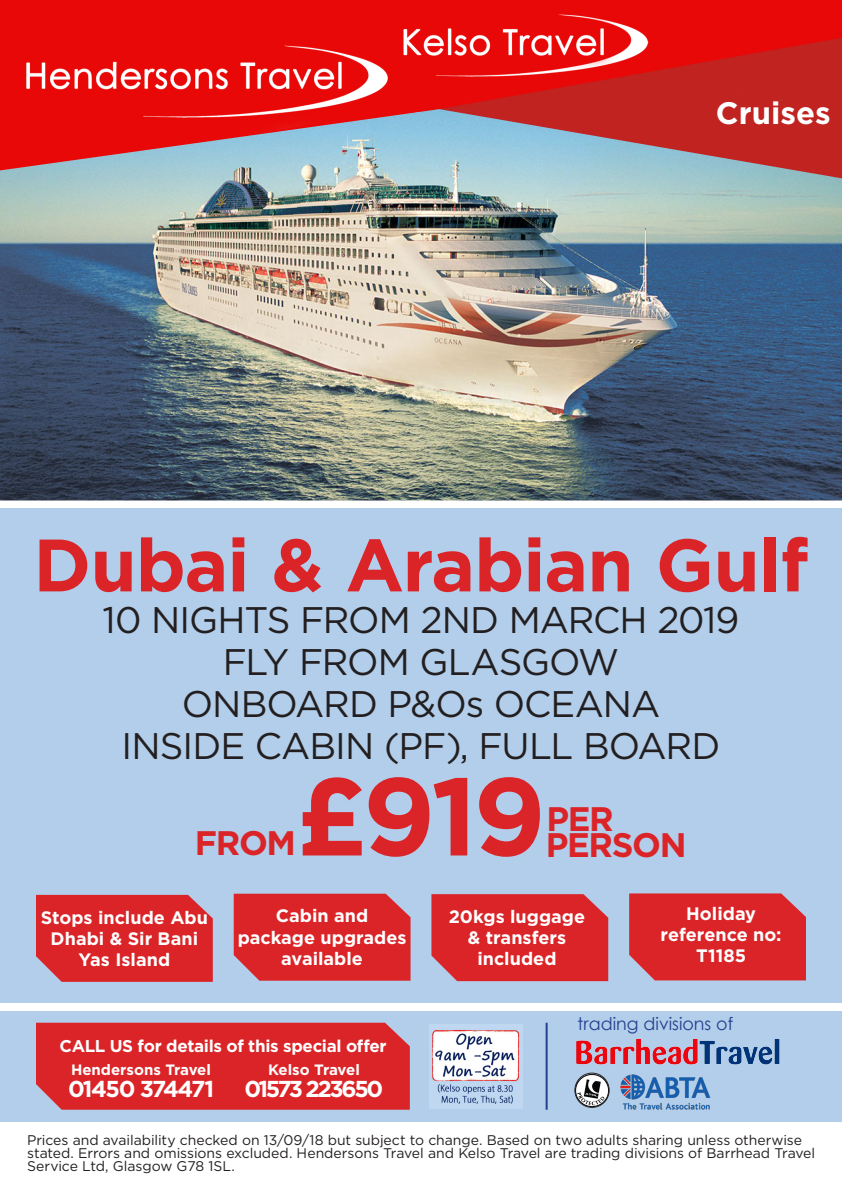
<style>
.page{position:relative;width:842px;height:1191px;background:#fff}
.page>*{position:absolute;margin:0;border:0;box-sizing:border-box;transform-origin:0 0}
.t1{font:700 110px "Gotham";color:#db2428}
.t2{font:700 74px "Gotham";letter-spacing:-.015em;color:#db2428}
.t3{font:37px/42px "Gotham HTF";letter-spacing:-.03em;color:#231f20;text-align:center}
.t4{font:700 34px "Gotham";letter-spacing:-.04em;color:#db2428}
.t5{font:700 31px "Gotham";color:#fff}
.t6{font:700 23px "Gotham";letter-spacing:-.06em;color:#fff}
.t7{font:700 23px "Gotham";letter-spacing:-.1em;color:#fff}
.t8{font:700 18px/21.2px "Gotham";color:#fff;text-align:center}
.t9{font:17.5px "Century Gothic";color:#253f8e}
.t10{font:700 17px "Gotham";letter-spacing:-.02em;color:#fff}
.t11{font:700 15px "Gotham";color:#fff}
.t12{font:700 15px "Gotham";letter-spacing:-.02em;color:#fff}
.t13{font:14px/13px "Gotham HTF";letter-spacing:-.005em;color:#231f20}
</style>
<div class="page">
<div style="left:0;top:1011px;width:842px;height:111px;background:#b2ceea"></div>
<img style="left:429px;top:1024px;width:93px;height:84px">
<hr style="left:546px;top:1022px;width:2px;height:87px;background:#253f8e">
<img style="left:620px;top:1074px;width:91px;height:36px">
<img style="left:575px;top:1073px;width:34px;height:34px;border-radius:17px">
<div style="left:575px;top:1073px;width:34px;height:34px;border:1px solid #231f20;border-radius:50%"></div>
<div style="left:36px;top:1022px;width:374px;height:87px;background:#db2428"></div>
<div style="left:0;top:508px;width:842px;height:494px;background:#b2ceea"></div>
<img style="left:576px;top:1038px;width:204px;height:27px">
<img style="left:0;top:0;width:842px;height:109px">
<img style="left:0;top:109px;width:842px;height:391px">
<div style="left:36px;top:895px;width:177px;height:86px;background:#db2428"></div>
<div style="left:431px;top:894px;width:177px;height:87px;background:#db2428"></div>
<div style="left:629px;top:893px;width:177px;height:87px;background:#db2428"></div>
<div style="left:234px;top:893px;width:176px;height:87px;background:#db2428"></div>
<h3 class="t5" style="left:716px;top:95px;width:116px">Cruises</h3>
<h2 class="t2" style="left:33px;top:522px;width:777px">Dubai &amp; Arabian Gulf</h2>
<h3 class="t3" style="left:102px;top:599px;width:638px">10 NIGHTS FROM 2ND MARCH 2019<br>FLY FROM GLASGOW<br>ONBOARD P&amp;Os OCEANA<br>INSIDE CABIN (PF), FULL BOARD</h3>
<h1 class="t1" style="left:296px;top:753px;width:251px">£919</h1>
<h3 class="t4" style="left:546px;top:799px;width:69px">PER</h3>
<h3 class="t4" style="left:195px;top:823px;width:103px">FROM</h3>
<h3 class="t4" style="left:546px;top:825px;width:142px">PERSON</h3>
<p class="t8" style="left:41px;top:906px;width:169px">Stops include Abu<br>Dhabi &amp; Sir Bani<br>Yas Island</p>
<p class="t8" style="left:449px;top:905px;width:138px">20kgs luggage &amp; transfers included</p>
<p class="t8" style="left:661px;top:902px;width:122px">Holiday reference no:<br>T1185</p>
<p class="t8" style="left:238px;top:905px;width:170px">Cabin and package upgrades available</p>
<p class="t10" style="left:59px;top:1036px;width:329px">CALL US for details of this special offer</p>
<p class="t11" style="left:71px;top:1061px;width:141px">Hendersons Travel</p>
<h3 class="t6" style="left:68px;top:1075px;width:148px">01450 374471</h3>
<p class="t12" style="left:268px;top:1061px;width:93px">Kelso Travel</p>
<h3 class="t7" style="left:245px;top:1075px;width:140px">01573 223650</h3>
<p class="t9" style="left:578px;top:1011px;width:157px">trading divisions of</p>
<p class="t13" style="left:27px;top:1133px;width:789px">Prices and availability checked on 13/09/18 but subject to change. Based on two adults sharing unless otherwise stated. Errors and omissions excluded. Hendersons Travel and Kelso Travel are trading divisions of Barrhead Travel<br>Service Ltd, Glasgow G78 1SL.</p>
</div>
